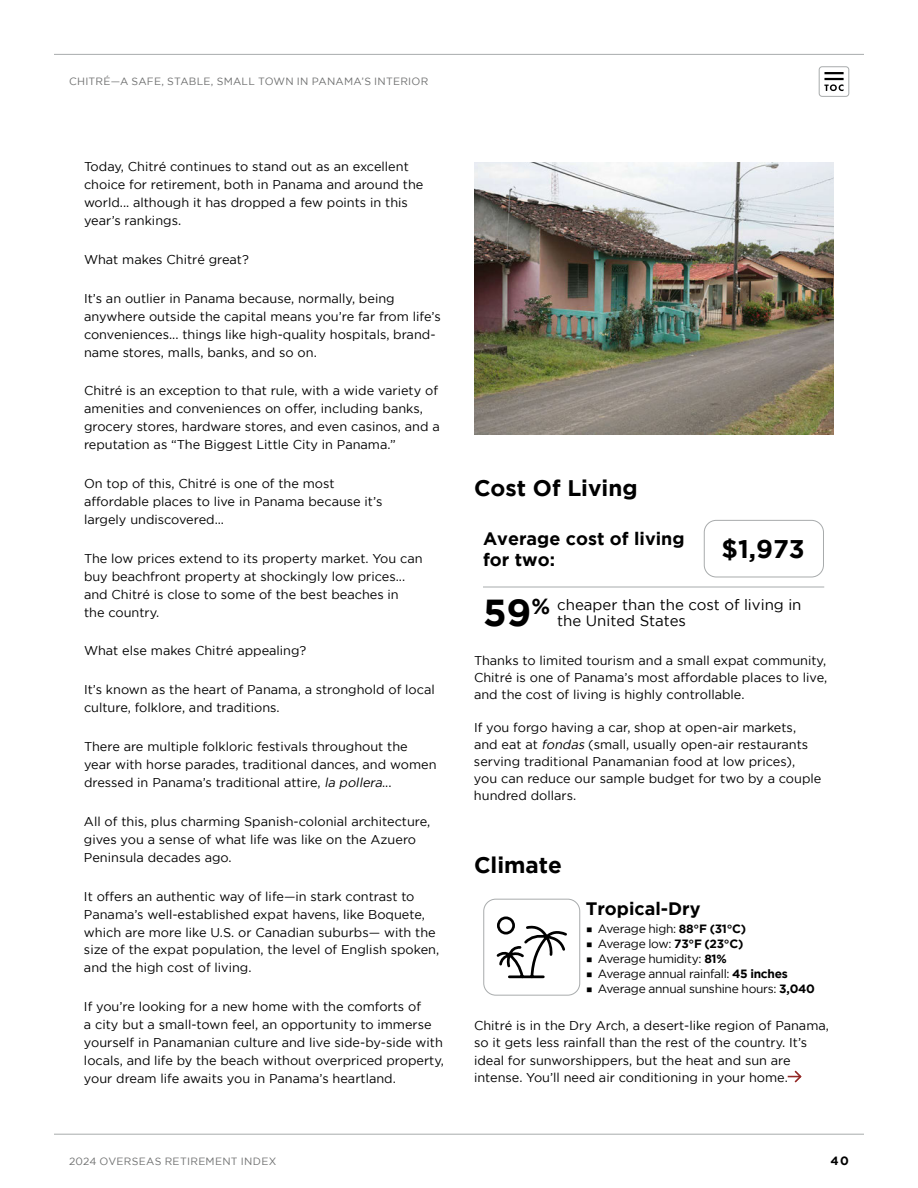
<style>
.page{position:relative;width:918px;height:1188px;background:#fff}
.page>*{position:absolute;margin:0;border:0;box-sizing:border-box;transform-origin:0 0}
.t1{font:700 25.5px "Gotham";color:#000}
.t2{font:700 22.5px "Gotham";color:#000}
.t3{font:700 18px/21px "Gotham";color:#000}
.t4{font:15px/16.5px "Gotham";color:#000}
.t5{font:12.75px/18px "Gotham";color:#000}
.t6{font:12px "Gotham";letter-spacing:-.025em;color:#000}
.t7{font:700 12px "Gotham";color:#000}
.t8{font:10.5px "Gotham";letter-spacing:.025em;color:#6f7070}
.s1{font-style:italic}
.s2{font-weight:700;font-size:37.5px}
.s3{font-weight:700;font-size:21.9px}
.s4{font-family:"Montserrat"}
.s5{font-weight:700}
</style>
<div class="page">
<div style="left:819px;top:67px;width:30px;height:30px;border:1px solid #a8abac;border-radius:3px"></div>
<svg style="left:824px;top:72px;width:20px;height:19px"></svg>
<hr style="left:54px;top:54px;width:810px;height:1px;background:#a8abac">
<hr style="left:54px;top:1134px;width:810px;height:1px;background:#a8abac">
<div style="left:704px;top:520px;width:120px;height:57px;border:1px solid #a8abac;border-radius:12px"></div>
<hr style="left:483px;top:587px;width:341px;height:1px;background:#a8abac">
<svg style="left:496px;top:916px;width:71px;height:63px"></svg>
<div style="left:483px;top:899px;width:97px;height:97px;border:1px solid #a8abac;border-radius:12px"></div>
<svg style="left:788px;top:1070px;width:14px;height:13px"></svg>
<img style="left:474px;top:162px;width:360px;height:273px">
<p class="t8" style="left:69px;top:75px;width:361px">CHITRÉ—A SAFE, STABLE, SMALL TOWN IN PANAMA’S INTERIOR</p>
<p class="t5" style="left:84px;top:158px;width:341px">Today, Chitré continues to stand out as an excellent choice for retirement, both in Panama and around the world... although it has dropped a few points in this year’s rankings.</p>
<p class="t5" style="left:84px;top:250px;width:166px">What makes Chitré great?</p>
<p class="t5" style="left:84px;top:289px;width:358px">It’s an outlier in Panama because, normally, being anywhere outside the capital means you’re far from life’s conveniences... things like high-quality hospitals, brand&shy;name stores, malls, banks, and so on.</p>
<p class="t5" style="left:84px;top:382px;width:357px">Chitré is an exception to that rule, with a wide variety of amenities and conveniences on offer, including banks, grocery stores, hardware stores, and even casinos, and a reputation as “The Biggest Little City in Panama.”</p>
<p class="t5" style="left:84px;top:474px;width:300px">On top of this, Chitré is one of the most affordable places to live in Panama because it’s largely undiscovered...</p>
<p class="t5" style="left:84px;top:549px;width:340px">The low prices extend to its property market. You can buy beachfront property at shockingly low prices... and Chitré is close to some of the best beaches in<br>the country.</p>
<p class="t5" style="left:84px;top:642px;width:224px">What else makes Chitré appealing?</p>
<p class="t5" style="left:84px;top:681px;width:352px">It’s known as the heart of Panama, a stronghold of local culture, folklore, and traditions.</p>
<p class="t5" style="left:84px;top:737px;width:354px">There are multiple folkloric festivals throughout the year with horse parades, traditional dances, and women dressed in Panama’s traditional attire, <span class="s1">la pollera</span>...</p>
<p class="t5" style="left:84px;top:812px;width:348px">All of this, plus charming Spanish-colonial architecture, gives you a sense of what life was like on the Azuero<br>Peninsula decades ago.</p>
<p class="t5" style="left:84px;top:887px;width:357px">It offers an authentic way of life—in stark contrast to Panama’s well-established expat havens, like Boquete, which are more like U.S. or Canadian suburbs— with the size of the expat population, the level of English spoken, and the high cost of living.</p>
<p class="t5" style="left:84px;top:998px;width:362px">If you’re looking for a new home with the comforts of<br>a city but a small-town feel, an opportunity to immerse yourself in Panamanian culture and live side-by-side with locals, and life by the beach without overpriced property, your dream life awaits you in Panama’s heartland.</p>
<h2 class="t2" style="left:474px;top:475px;width:165px">Cost Of Living</h2>
<h3 class="t3" style="left:483px;top:527px;width:203px">Average cost of living for two:</h3>
<h1 class="t1" style="left:722px;top:534px;width:85px">$1,973</h1>
<p class="t4" style="left:557px;top:596px;width:246px;text-indent:-74px"><span class="s2">59</span><span class="s3">%</span> cheaper than the cost of living in the United States</p>
<p class="t5" style="left:474px;top:652px;width:355px;line-height:16.8px;text-align:justify">Thanks to limited tourism and a small expat community, Chitré is one of Panama’s most affordable places to live, and the cost of living is highly controllable.</p>
<p class="t5" style="left:474px;top:719px;width:349px;line-height:17px">If you forgo having a car, shop at open-air markets, and eat at <span class="s1">fondas</span> (small, usually open-air restaurants serving traditional Panamanian food at low prices), you can reduce our sample budget for two by a couple hundred dollars.</p>
<h2 class="t2" style="left:474px;top:852px;width:90px">Climate</h2>
<h3 class="t3" style="left:586px;top:898px;width:116px">Tropical-Dry</h3>
<p class="t6" style="left:586px;top:922px;width:162px"><span class="s4">■</span> Average high: <span class="s5">88°F (31°C)</span></p>
<p class="t6" style="left:586px;top:937px;width:159px"><span class="s4">■</span> Average low: <span class="s5">73°F (23°C)</span></p>
<p class="t6" style="left:586px;top:952px;width:142px"><span class="s4">■</span> Average humidity: <span class="s5">81%</span></p>
<p class="t6" style="left:586px;top:967px;width:204px"><span class="s4">■</span> Average annual rainfall: <span class="s5">45 inches</span></p>
<p class="t6" style="left:586px;top:982px;width:231px"><span class="s4">■</span> Average annual sunshine hours: <span class="s5">3,040</span></p>
<p class="t5" style="left:474px;top:1016px;width:356px;line-height:17.5px">Chitré is in the Dry Arch, a desert-like region of Panama, so it gets less rainfall than the rest of the country. It’s ideal for sunworshippers, but the heat and sun are intense. You’ll need air conditioning in your home.</p>
<p class="t8" style="left:69px;top:1155px;width:209px">2024 OVERSEAS RETIREMENT INDEX</p>
<p class="t7" style="left:831px;top:1154px;width:20px">40</p>
</div>
